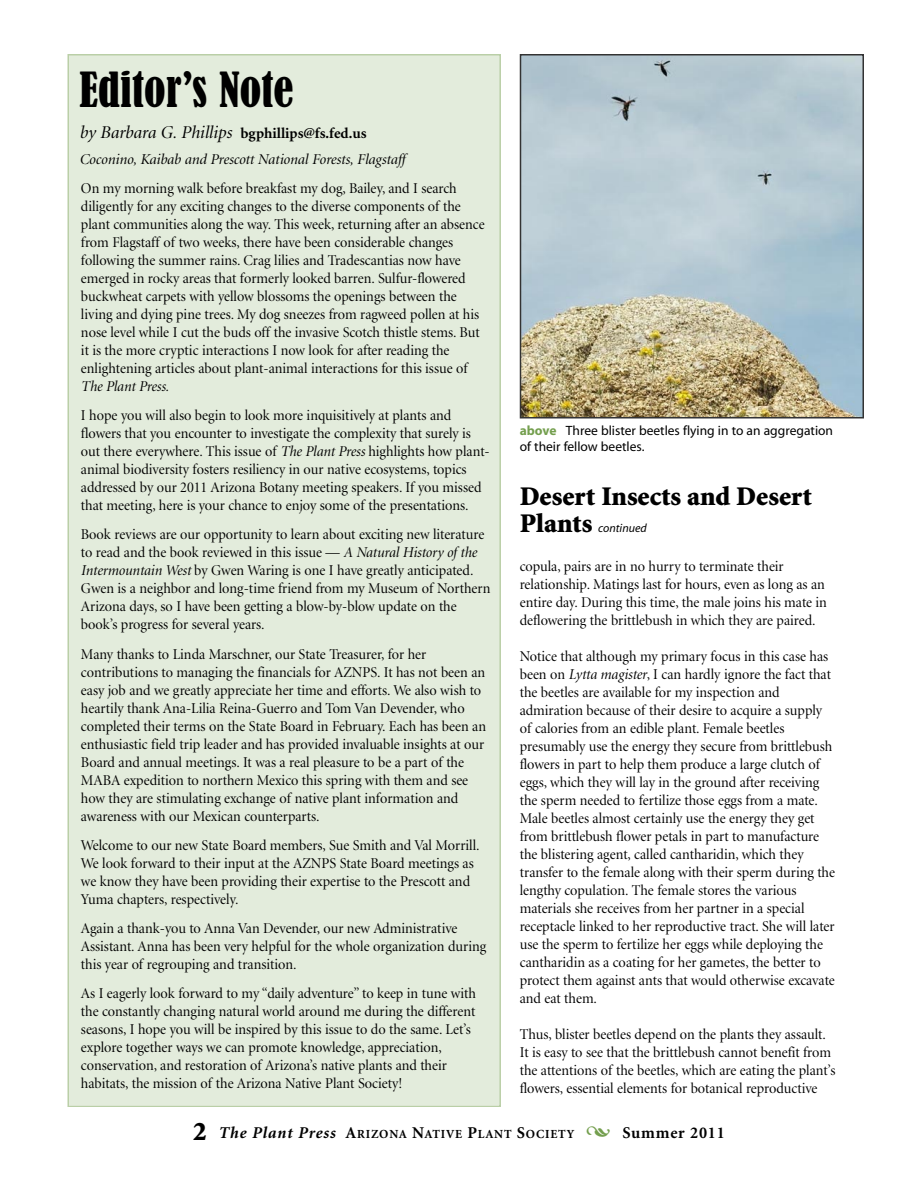
<style>
.page{position:relative;width:918px;height:1188px;background:#fff}
.page>*{position:absolute;margin:0;border:0;box-sizing:border-box;transform-origin:0 0}
.t1{font:condensed 45px "Bernard";color:#000}
.t2{font:900 27px/27px "Minion";color:#000}
.t3{font:700 16.5px "Minion";letter-spacing:.05em;color:#000}
.t4{font:15px/18px "Minion Display";color:#000;scale:.96 1}
.t5{font:italic 15px "Minion Display";color:#000}
.t6{font:700 15px "Minion";color:#000}
.t7{font:italic 15px "Minion Display";color:#000;scale:.96 1}
.t8{font:13.5px/16.2px "Myriad";color:#000}
.t9{font:700 12.3px "Minion";letter-spacing:.065em;color:#000}
.t10{font:italic 12px "Myriad";color:#000}
.s1{font-family:"Minion Display";font-weight:400;font-style:italic;font-size:18px}
.s2{font-style:italic}
.s3{font-weight:700;color:#749f4e}
.s4{font-weight:900;font-size:27px}
.s5{font-style:italic;font-size:16.5px}
.s6{font-size:16.5px}
</style>
<div class="page">
<div style="left:69px;top:56px;width:430px;height:1050px;background:#e3ecdc"></div>
<img style="left:523px;top:57px;width:338px;height:358px">
<div style="left:520px;top:54px;width:344px;height:364px;border:2px solid #333"></div>
<h1 class="t1" style="left:79px;top:71px;width:216px">Editor’s Note</h1>
<p class="t6" style="left:79px;top:127px;width:289px"><span class="s1">by Barbara G. Phillips</span> bgphillips@fs.fed.us</p>
<p class="t5" style="left:80px;top:153px;width:327px">Coconino, Kaibab and Prescott National Forests, Flagstaff</p>
<p class="t4" style="left:81px;top:180px;width:422px">On my morning walk before breakfast my dog, Bailey, and I search diligently for any exciting changes to the diverse components of the plant communities along the way. This week, returning after an absence from Flagstaff of two weeks, there have been considerable changes following the summer rains. Crag lilies and Tradescantias now have emerged in rocky areas that formerly looked barren. Sulfur-flowered buckwheat carpets with yellow blossoms the openings between the living and dying pine trees. My dog sneezes from ragweed pollen at his nose level while I cut the buds off the invasive Scotch thistle stems. But it is the more cryptic interactions I now look for after reading the enlightening articles about plant-animal interactions for this issue of</p>
<p class="t7" style="left:81px;top:380px;width:93px">The Plant Press.</p>
<p class="t4" style="left:81px;top:408px;width:427px">I hope you will also begin to look more inquisitively at plants and flowers that you encounter to investigate the complexity that surely is out there everywhere. This issue of <span class="s2">The Plant Press</span> highlights how plant&shy;animal biodiversity fosters resiliency in our native ecosystems, topics addressed by our 2011 Arizona Botany meeting speakers. If you missed that meeting, here is your chance to enjoy some of the presentations.</p>
<p class="t4" style="left:81px;top:527px;width:428px">Book reviews are our opportunity to learn about exciting new literature to read and the book reviewed in this issue — <span class="s2">A Natural History of the Intermountain West</span> by Gwen Waring is one I have greatly anticipated.<br>Gwen is a neighbor and long-time friend from my Museum of Northern Arizona days, so I have been getting a blow-by-blow update on the book’s progress for several years.</p>
<p class="t4" style="left:81px;top:646px;width:423px">Many thanks to Linda Marschner, our State Treasurer, for her contributions to managing the financials for AZNPS. It has not been an easy job and we greatly appreciate her time and efforts. We also wish to heartily thank Ana-Lilia Reina-Guerro and Tom Van Devender, who completed their terms on the State Board in February. Each has been an enthusiastic field trip leader and has provided invaluable insights at our Board and annual meetings. It was a real pleasure to be a part of the MABA expedition to northern Mexico this spring with them and see how they are stimulating exchange of native plant information and awareness with our Mexican counterparts.</p>
<p class="t4" style="left:81px;top:837px;width:417px">Welcome to our new State Board members, Sue Smith and Val Morrill.<br>We look forward to their input at the AZNPS State Board meetings as we know they have been providing their expertise to the Prescott and Yuma chapters, respectively.</p>
<p class="t4" style="left:81px;top:921px;width:424px">Again a thank-you to Anna Van Devender, our new Administrative<br>Assistant. Anna has been very helpful for the whole organization during this year of regrouping and transition.</p>
<p class="t4" style="left:81px;top:986px;width:413px">As I eagerly look forward to my “daily adventure” to keep in tune with the constantly changing natural world around me during the different seasons, I hope you will be inspired by this issue to do the same. Let’s explore together ways we can promote knowledge, appreciation, conservation, and restoration of Arizona’s native plants and their habitats, the mission of the Arizona Native Plant Society!</p>
<p class="t8" style="left:520px;top:423px;width:315px"><span class="s3">above</span> Three blister beetles flying in to an aggregation of their fellow beetles.</p>
<h2 class="t2" style="left:520px;top:485px;width:294px">Desert Insects and Desert<br>Plants</h2>
<p class="t10" style="left:598px;top:523px;width:50px">continued</p>
<p class="t4" style="left:520px;top:558px;width:322px">copula, pairs are in no hurry to terminate their relationship. Matings last for hours, even as long as an entire day. During this time, the male joins his mate in deflowering the brittlebush in which they are paired.</p>
<p class="t4" style="left:520px;top:648px;width:330px">Notice that although my primary focus in this case has been on <span class="s2">Lytta magister</span>, I can hardly ignore the fact that the beetles are available for my inspection and admiration because of their desire to acquire a supply of calories from an edible plant. Female beetles presumably use the energy they secure from brittlebush flowers in part to help them produce a large clutch of eggs, which they will lay in the ground after receiving the sperm needed to fertilize those eggs from a mate.<br>Male beetles almost certainly use the energy they get from brittlebush flower petals in part to manufacture the blistering agent, called cantharidin, which they transfer to the female along with their sperm during the lengthy copulation. The female stores the various materials she receives from her partner in a special receptacle linked to her reproductive tract. She will later use the sperm to fertilize her eggs while deploying the cantharidin as a coating for her gametes, the better to protect them against ants that would otherwise excavate and eat them.</p>
<p class="t4" style="left:520px;top:1026px;width:330px">Thus, blister beetles depend on the plants they assault.<br>It is easy to see that the brittlebush cannot benefit from the attentions of the beetles, which are eating the plant’s flowers, essential elements for botanical reproductive</p>
<p class="t9" style="left:193px;top:1130px;width:383px"><span class="s4">2</span> <span class="s5">The Plant Press</span> <span class="s6">A</span>RIZONA <span class="s6">N</span>ATIVE <span class="s6">P</span>LANT <span class="s6">S</span>OCIETY</p>
<p class="t3" style="left:622px;top:1127px;width:104px">Summer 2011</p>
</div>
